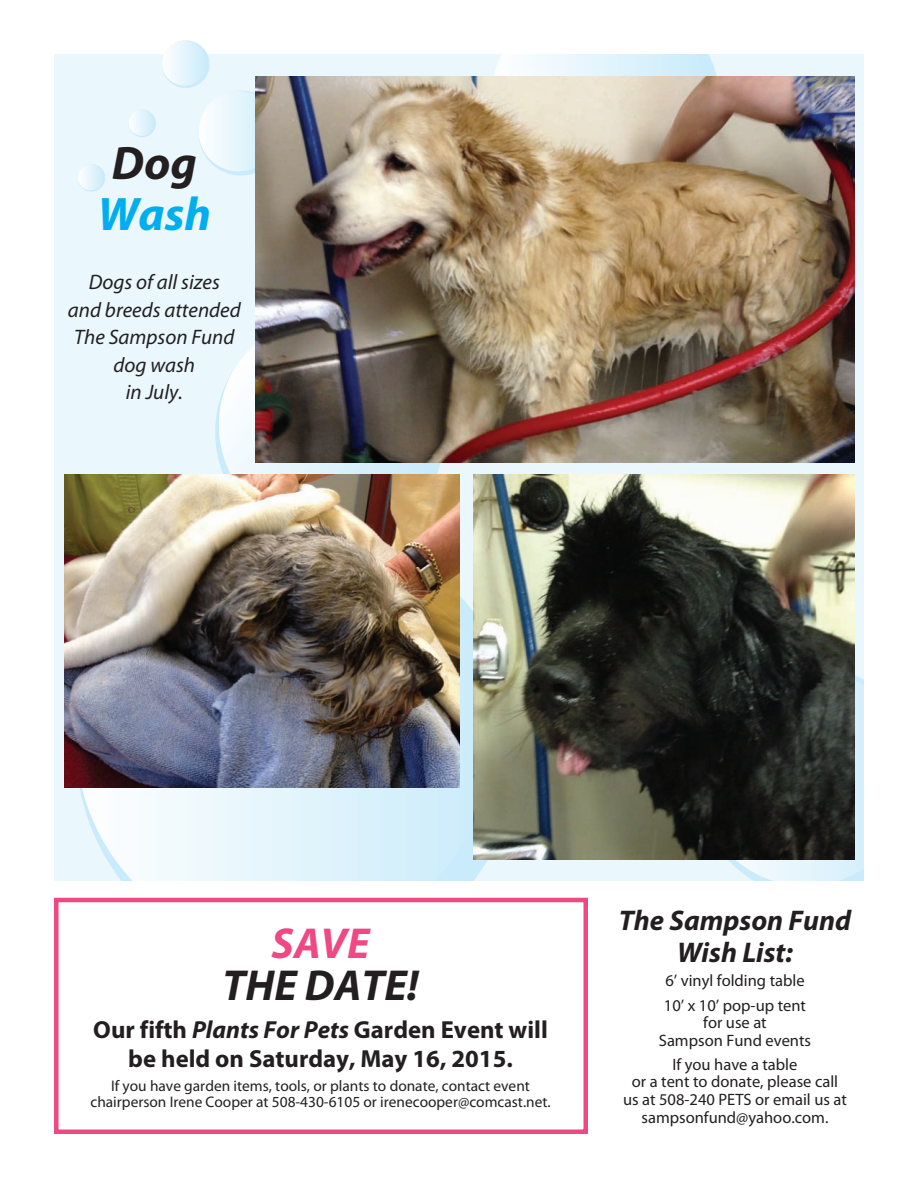
<style>
.page{position:relative;width:918px;height:1188px;background:#fff}
.page>*{position:absolute;margin:0;border:0;box-sizing:border-box;transform-origin:0 0}
.t1{font:italic 700 47.25px "Myriad Pro";color:#00aeef}
.t2{font:italic 700 47.25px "Myriad Pro";color:#231f20}
.t3{font:italic 700 43.5px "Myriad Pro";color:#231f20}
.t4{font:italic 700 43.5px "Myriad Pro";color:#ef4983}
.t5{font:italic 700 28.5px/32.2px "Myriad Pro";color:#231f20;text-align:center}
.t6{font:700 24.75px/29.2px "Myriad Pro";color:#231f20;text-align:center}
.t7{font:italic 21px/27.5px "Myriad Pro";color:#231f20;text-align:center}
.t8{font:16.5px/17.5px "Myriad Pro";color:#231f20;text-align:center}
.t9{font:15.3px/16.5px "Myriad Pro";color:#231f20;text-align:center}
.s1{font-style:italic}
</style>
<div class="page">
<div style="left:54px;top:54px;width:810px;height:828px;background:#eaf7fd"></div>
<svg style="left:215px;top:344px;width:235px;height:130px"></svg>
<svg style="left:728px;top:676px;width:136px;height:205px"></svg>
<svg style="left:76px;top:526px;width:412px;height:355px"></svg>
<svg style="left:494px;top:54px;width:213px;height:22px"></svg>
<div style="left:129px;top:110px;width:27px;height:27px;background:#caebfb;border-radius:50%"></div>
<svg style="left:129px;top:110px;width:25px;height:26px"></svg>
<svg style="left:78px;top:164px;width:27px;height:28px"></svg>
<svg style="left:78px;top:164px;width:26px;height:26px"></svg>
<img style="left:255px;top:76px;width:600px;height:386px">
<img style="left:474px;top:474px;width:381px;height:386px">
<img style="left:64px;top:474px;width:396px;height:313px">
<div style="left:43px;top:881px;width:875px;height:148px;background:#fff"></div>
<div style="left:54px;top:898px;width:534px;height:236px;border:4px solid #ef4983"></div>
<svg style="left:162px;top:41px;width:116px;height:130px"></svg>
<h1 class="t2" style="left:112px;top:137px;width:86px">Dog</h1>
<h1 class="t1" style="left:98px;top:188px;width:115px">Wash</h1>
<p class="t7" style="left:68px;top:269px;width:174px">Dogs of all sizes<br>and breeds attended<br>The Sampson Fund dog wash<br>in July.</p>
<h2 class="t4" style="left:272px;top:920px;width:100px">SAVE</h2>
<h2 class="t3" style="left:223px;top:961px;width:198px">THE DATE!</h2>
<h3 class="t6" style="left:93px;top:1016px;width:456px">Our fifth <span class="s1">Plants For Pets</span> Garden event will be held on saturday, May 16, 2015.</h3>
<p class="t9" style="left:90px;top:1078px;width:462px">If you have garden items, tools, or plants to donate, contact event chairperson Irene Cooper at 508-430-6105 or irenecooper@comcast.net.</p>
<h3 class="t5" style="left:619px;top:904px;width:234px">The Sampson Fund<br>Wish List:</h3>
<p class="t8" style="left:664px;top:969px;width:144px;line-height:24.3px;text-align:left">6’ vinyl folding table<br>10’ x 10’ pop-up tent</p>
<p class="t8" style="left:659px;top:1014px;width:154px">for use at<br>Sampson Fund events</p>
<p class="t8" style="left:623px;top:1056px;width:225px">If you have a table<br>or a tent to donate, please call us at 508-240 PETS or email us at sampsonfund@yahoo.com.</p>
</div>
